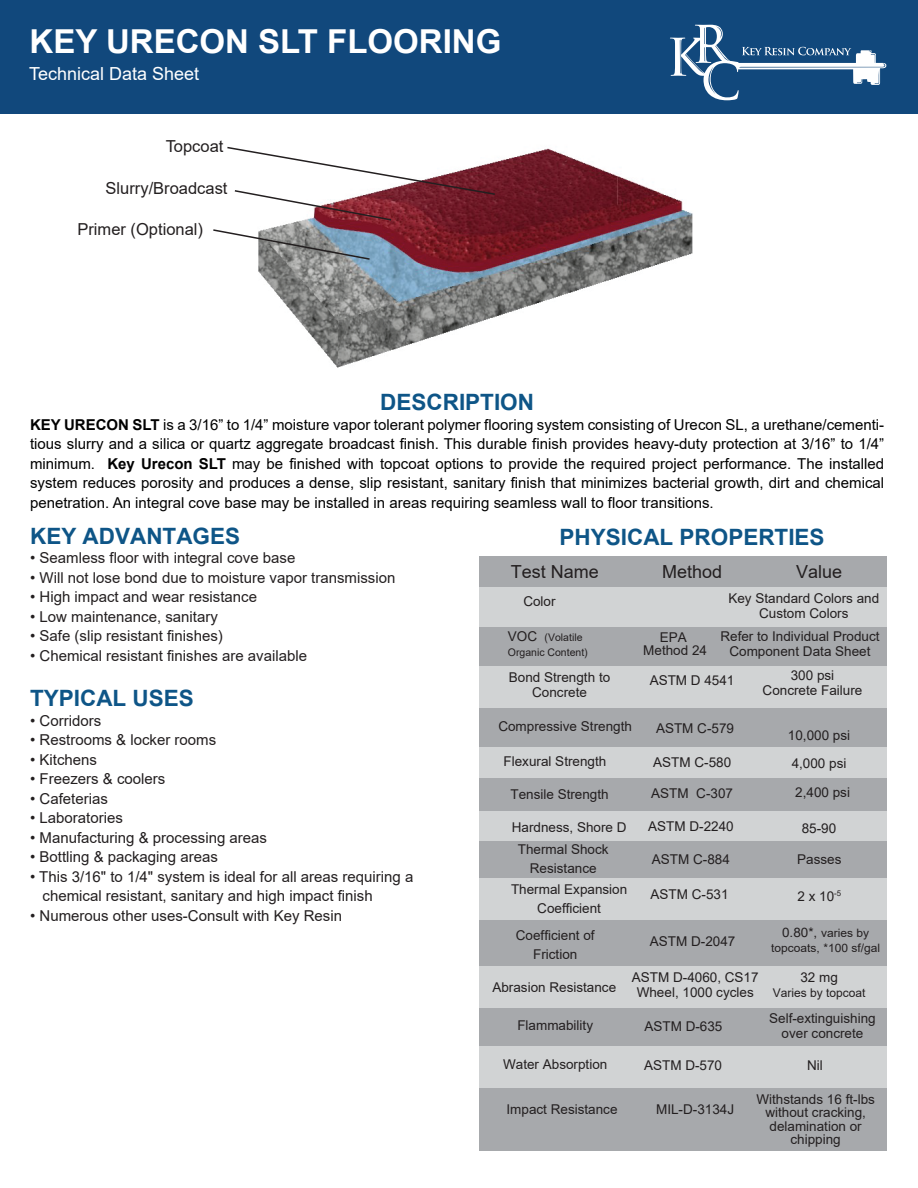
<style>
.page{position:relative;width:918px;height:1188px;background:#fff}
.page>*{position:absolute;margin:0;border:0;box-sizing:border-box;transform-origin:0 0}
.t1{font:700 33px "Arial";color:#fff}
.t2{font:700 22.5px "Arial";color:#0e5587}
.t3{font:18px "Arial";color:#231f20}
.t4{font:18px "Arial";color:#fff}
.t5{font:16.5px "Arial";color:#231f20}
.t6{font:15px/19.5px "Arial";color:#010101;text-align:justify}
.t7{font:15px/19.5px "Arial";color:#231f20}
.t8{font:13.5px/15px "Arial";color:#231f20;text-align:center}
.t9{font:12px "Arial";color:#231f20}
.t10{font:11.55px/15px "Arial";color:#231f20;text-align:center;scale:1.04 1}
.t11{font:10.5px/15px "Arial";color:#231f20}
.s1{font-weight:700}
.s2{font-size:13.5px}
.s3{font-size:13.05px}
</style>
<div class="page">
<img style="left:258px;top:148px;width:435px;height:220px">
<div style="left:480px;top:1088px;width:407px;height:62px;background:#a7a9ac"></div>
<div style="left:480px;top:841px;width:407px;height:42px;background:#a7a9ac"></div>
<div style="left:479px;top:811px;width:408px;height:30px;background:#d1d3d4"></div>
<svg style="left:213px;top:228px;width:158px;height:33px"></svg>
<div style="left:479px;top:747px;width:408px;height:31px;background:#d1d3d4"></div>
<div style="left:479px;top:556px;width:408px;height:32px;background:#a7a9ac"></div>
<div style="left:479px;top:708px;width:408px;height:39px;background:#a7a9ac"></div>
<div style="left:480px;top:778px;width:407px;height:33px;background:#a7a9ac"></div>
<div style="left:480px;top:920px;width:407px;height:47px;background:#a7a9ac"></div>
<div style="left:480px;top:967px;width:407px;height:41px;background:#d1d3d4"></div>
<div style="left:479px;top:664px;width:408px;height:44px;background:#d1d3d4"></div>
<div style="left:480px;top:878px;width:407px;height:42px;background:#d1d3d4"></div>
<div style="left:479px;top:1008px;width:408px;height:38px;background:#a7a9ac"></div>
<div style="left:480px;top:1046px;width:407px;height:42px;background:#d1d3d4"></div>
<div style="left:479px;top:588px;width:408px;height:39px;background:#d1d3d4"></div>
<div style="left:479px;top:627px;width:408px;height:38px;background:#a7a9ac"></div>
<svg style="left:227px;top:146px;width:270px;height:76px"></svg>
<div style="left:0;top:0;width:918px;height:114px;background:#11487c"></div>
<svg style="left:670px;top:25px;width:216px;height:75px"></svg>
<h1 class="t1" style="left:30px;top:18px;width:473px">KEY URECON SLT FLOORING</h1>
<h3 class="t4" style="left:29px;top:61px;width:172px">Technical Data Sheet</h3>
<p class="t5" style="left:166px;top:135px;width:59px">Topcoat</p>
<p class="t5" style="left:106px;top:177px;width:123px">Slurry/Broadcast</p>
<p class="t5" style="left:77px;top:218px;width:127px">Primer (Optional)</p>
<h2 class="t2" style="left:380px;top:387px;width:155px">DESCRIPTION</h2>
<p class="t6" style="left:30px;top:415px;width:856px"><span class="s1">KEY URECON SLT</span> is a 3/16” to 1/4” moisture vapor tolerant polymer flooring system consisting of Urecon SL, a urethane/cementi&shy;tious slurry and a silica or quartz aggregate broadcast finish. This durable finish provides heavy-duty protection at 3/16” to 1/4” minimum. <span class="s1">Key Urecon SLT</span> may be finished with topcoat options to provide the required project performance. The installed system reduces porosity and produces a dense, slip resistant, sanitary finish that minimizes bacterial growth, dirt and chemical penetration. An integral cove base may be installed in areas requiring seamless wall to floor transitions.</p>
<h2 class="t2" style="left:30px;top:520px;width:212px">KEY ADVANTAGES</h2>
<p class="t7" style="left:30px;top:548px;width:267px">• Seamless floor with integral cove base</p>
<p class="t7" style="left:30px;top:568px;width:367px">• Will not lose bond due to moisture vapor transmission</p>
<p class="t7" style="left:30px;top:587px;width:228px">• High impact and wear resistance</p>
<p class="t7" style="left:30px;top:607px;width:189px">• Low maintenance, sanitary</p>
<p class="t7" style="left:30px;top:626px;width:194px">• Safe (slip resistant finishes)</p>
<p class="t7" style="left:30px;top:646px;width:279px">• Chemical resistant finishes are available</p>
<h2 class="t2" style="left:30px;top:683px;width:165px">TYPICAL USES</h2>
<p class="t7" style="left:30px;top:711px;width:73px">• Corridors</p>
<p class="t7" style="left:30px;top:730px;width:188px">• Restrooms &amp; locker rooms</p>
<p class="t7" style="left:30px;top:750px;width:68px">• Kitchens</p>
<p class="t7" style="left:30px;top:769px;width:137px">• Freezers &amp; coolers</p>
<p class="t7" style="left:30px;top:789px;width:79px">• Cafeterias</p>
<p class="t7" style="left:30px;top:808px;width:94px">• Laboratories</p>
<p class="t7" style="left:30px;top:828px;width:239px">• Manufacturing &amp; processing areas</p>
<p class="t7" style="left:30px;top:847px;width:189px">• Bottling &amp; packaging areas</p>
<p class="t7" style="left:43px;top:867px;width:372px;text-indent:-13px">• This 3/16" to 1/4" system is ideal for all areas requiring a chemical resistant, sanitary and high impact finish</p>
<p class="t7" style="left:30px;top:906px;width:314px">• Numerous other uses-Consult with Key Resin</p>
<h2 class="t2" style="left:560px;top:521px;width:267px">PHYSICAL PROPERTIES</h2>
<h3 class="t3" style="left:511px;top:559px;width:90px">Test Name</h3>
<h3 class="t3" style="left:662px;top:559px;width:62px">Method</h3>
<h3 class="t3" style="left:796px;top:559px;width:48px">Value</h3>
<p class="t8" style="left:523px;top:594px;width:34px">Color</p>
<p class="t8" style="left:728px;top:591px;width:152px">Key Standard Colors and<br>Custom Colors</p>
<p class="t11" style="left:508px;top:630px;width:81px"><span class="s2">VOC</span> (Volatile<br>Organic Content)</p>
<p class="t8" style="left:720px;top:629px;width:161px">Refer to Individual Product<br>Component Data Sheet</p>
<p class="t8" style="left:643px;top:630px;width:65px;line-height:13.5px">EPA<br>Method 24</p>
<p class="t8" style="left:650px;top:672px;width:86px">ASTM D 4541</p>
<p class="t8" style="left:763px;top:667px;width:101px">300 psi<br>Concrete Failure</p>
<p class="t8" style="left:509px;top:670px;width:103px">Bond Strength to<br>Concrete</p>
<p class="t8" style="left:498px;top:719px;width:135px">Compressive Strength</p>
<p class="t8" style="left:656px;top:721px;width:80px">ASTM C-579</p>
<p class="t8" style="left:788px;top:727px;width:64px">10,000 psi</p>
<p class="t8" style="left:504px;top:754px;width:104px">Flexural Strength</p>
<p class="t8" style="left:653px;top:755px;width:80px">ASTM C-580</p>
<p class="t8" style="left:792px;top:755px;width:56px">4,000 psi</p>
<p class="t8" style="left:510px;top:787px;width:100px">Tensile Strength</p>
<p class="t8" style="left:651px;top:786px;width:83px">ASTM C-307</p>
<p class="t8" style="left:795px;top:785px;width:56px">2,400 psi</p>
<p class="t8" style="left:648px;top:819px;width:87px">ASTM D-2240</p>
<p class="t8" style="left:512px;top:819px;width:116px">Hardness, Shore D</p>
<p class="t8" style="left:802px;top:821px;width:36px">85-90</p>
<p class="t8" style="left:518px;top:839px;width:92px;line-height:19.5px">Thermal Shock<br>Resistance</p>
<p class="t8" style="left:797px;top:851px;width:46px">Passes</p>
<p class="t8" style="left:651px;top:887px;width:80px">ASTM C-531</p>
<p class="t8" style="left:652px;top:852px;width:80px">ASTM C-884</p>
<p class="t8" style="left:511px;top:879px;width:118px;line-height:19.5px">Thermal Expansion<br>Coefficient</p>
<p class="t8" style="left:798px;top:888px;width:45px">2 x 10<sup>-5</sup></p>
<p class="t8" style="left:516px;top:925px;width:80px;line-height:19.5px">Coefficient of<br>Friction</p>
<p class="t10" style="left:771px;top:926px;width:106px"><span class="s3">0.80*,</span> varies by topcoats, *100 sf/gal</p>
<p class="t8" style="left:632px;top:970px;width:128px">ASTM D-4060, CS17<br>Wheel, 1000 cycles</p>
<p class="t8" style="left:650px;top:934px;width:87px">ASTM D-2047</p>
<p class="t8" style="left:800px;top:969px;width:39px">32 mg</p>
<p class="t9" style="left:773px;top:984px;width:94px">Varies by topcoat</p>
<p class="t8" style="left:492px;top:979px;width:125px">Abrasion Resistance</p>
<p class="t8" style="left:517px;top:1017px;width:77px">Flammability</p>
<p class="t8" style="left:644px;top:1019px;width:80px">ASTM D-635</p>
<p class="t8" style="left:769px;top:1010px;width:108px">Self-extinguishing over concrete</p>
<p class="t8" style="left:503px;top:1056px;width:106px">Water Absorption</p>
<p class="t8" style="left:644px;top:1058px;width:80px">ASTM D-570</p>
<p class="t8" style="left:807px;top:1058px;width:17px">Nil</p>
<p class="t8" style="left:507px;top:1102px;width:113px">Impact Resistance</p>
<p class="t8" style="left:656px;top:1102px;width:80px">MIL-D-3134J</p>
<p class="t8" style="left:756px;top:1092px;width:120px;line-height:13.5px">Withstands 16 ft-lbs without cracking, delamination or chipping</p>
</div>
